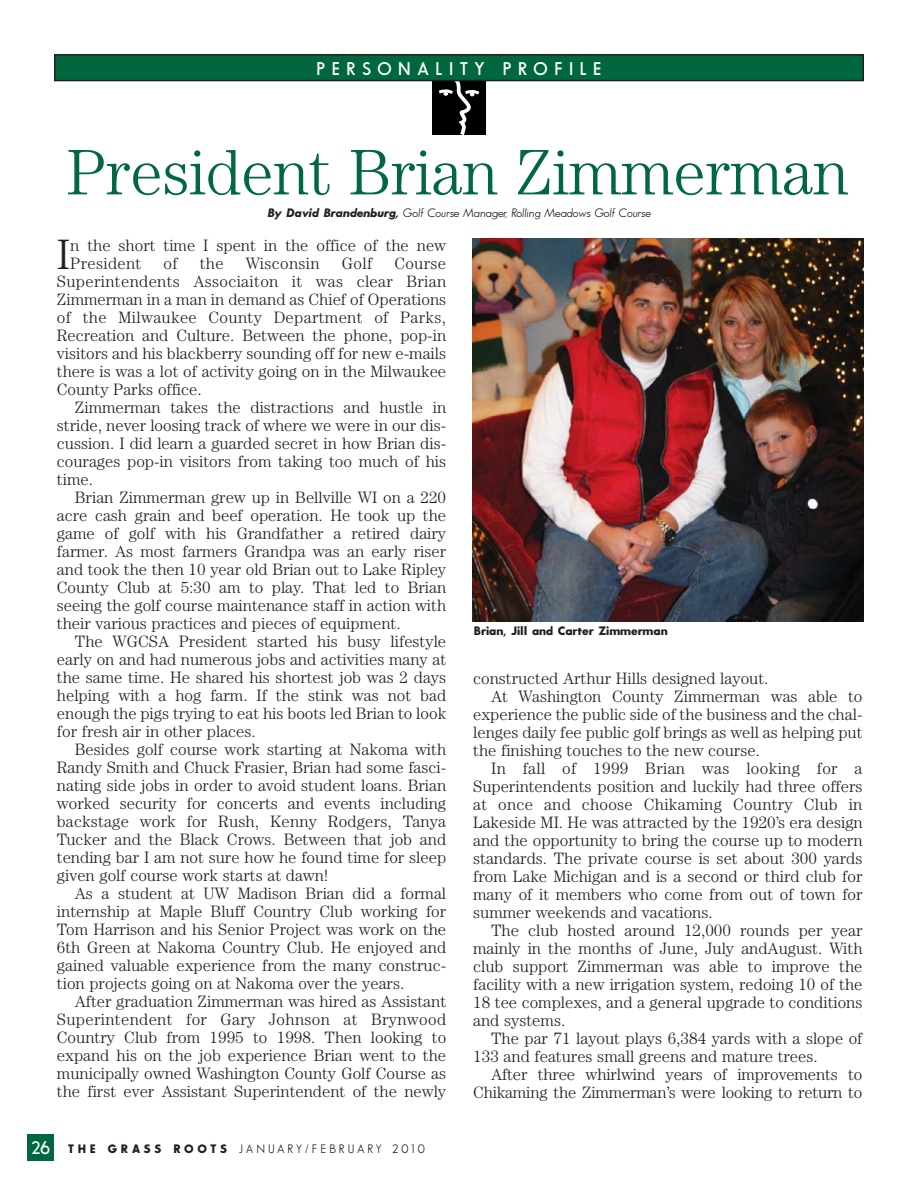
<style>
.page{position:relative;width:918px;height:1188px;background:#fff}
.page>*{position:absolute;margin:0;border:0;box-sizing:border-box;transform-origin:0 0}
.t1{font:300 64.5px "Century";letter-spacing:-.005em;color:#00673e}
.t2{font:300 42.6px "Century";color:#231f20}
.t3{font:600 18px "Sans Serif FLF";letter-spacing:.355em;color:#fff}
.t4{font:300 16.5px/18px "Century";color:#231f20}
.t5{font:300 16.5px "Century";letter-spacing:.02em;color:#231f20}
.t6{font:italic 12px "Sans Serif FLF";color:#231f20}
.t7{font:12px "Sans Serif FLF";letter-spacing:.22em;color:#231f20}
.t8{font:700 12px "Sans Serif FLF";color:#231f20}
.s1{font-weight:700}
.s2{font-weight:600;font-size:18px;color:#fff}
</style>
<div class="page">
<div style="left:432px;top:81px;width:54px;height:53px;background:#000"></div>
<svg style="left:438px;top:81px;width:42px;height:54px"></svg>
<div style="left:27px;top:1134px;width:27px;height:27px;background:#00673e"></div>
<div style="left:55px;top:55px;width:808px;height:26px;background:#00673e"></div>
<div style="left:54px;top:54px;width:810px;height:27px;border:2px solid #231f20"></div>
<img style="left:472px;top:239px;width:392px;height:382px">
<p class="t3" style="left:317px;top:61px;width:286px">PERSONALITY PROFILE</p>
<p class="t1" style="left:66px;top:150px;width:784px">President Brian Zimmerman</p>
<p class="t6" style="left:267px;top:209px;width:385px"><span class="s1">By David Brandenburg,</span> Golf Course Manager, Rolling Meadows Golf Course</p>
<p class="t2" style="left:57px;top:240px;width:15px">I</p>
<p class="t4" style="left:70px;top:238px;width:377px">n the short time I spent in the office of the new<br>President</p>
<p class="t4" style="left:164px;top:256px;width:16px">of</p>
<p class="t4" style="left:200px;top:256px;width:25px">the</p>
<p class="t5" style="left:246px;top:258px;width:75px">Wisconsin</p>
<p class="t4" style="left:342px;top:256px;width:32px">Golf</p>
<p class="t4" style="left:394px;top:256px;width:53px">Course</p>
<p class="t5" style="left:57px;top:276px;width:391px">Superintendents Associaiton it was clear Brian</p>
<p class="t4" style="left:57px;top:292px;width:391px">Zimmerman in a man in demand as Chief of Operations</p>
<p class="t5" style="left:57px;top:312px;width:391px">of the Milwaukee County Department of Parks,</p>
<p class="t4" style="left:57px;top:328px;width:391px">Recreation and Culture. Between the phone, pop-in</p>
<p class="t4" style="left:57px;top:346px;width:391px">visitors and his blackberry sounding off for new e-mails</p>
<p class="t4" style="left:57px;top:364px;width:391px">there is was a lot of activity going on in the Milwaukee</p>
<p class="t4" style="left:57px;top:382px;width:146px">County Parks office.</p>
<p class="t4" style="left:75px;top:400px;width:373px">Zimmerman takes the distractions and hustle in</p>
<p class="t4" style="left:57px;top:418px;width:391px">stride, never loosing track of where we were in our dis-</p>
<p class="t4" style="left:57px;top:436px;width:391px">cussion. I did learn a guarded secret in how Brian dis-</p>
<p class="t4" style="left:57px;top:454px;width:391px">courages pop-in visitors from taking too much of his</p>
<p class="t4" style="left:57px;top:472px;width:38px">time.</p>
<p class="t4" style="left:75px;top:490px;width:373px">Brian Zimmerman grew up in Bellville WI on a 220</p>
<p class="t4" style="left:57px;top:508px;width:391px">acre cash grain and beef operation. He took up the</p>
<p class="t4" style="left:57px;top:526px;width:391px">game of golf with his Grandfather a retired dairy</p>
<p class="t4" style="left:57px;top:544px;width:391px">farmer. As most farmers Grandpa was an early riser</p>
<p class="t4" style="left:57px;top:562px;width:391px">and took the then 10 year old Brian out to Lake Ripley</p>
<p class="t4" style="left:57px;top:580px;width:391px">County Club at 5:30 am to play. That led to Brian</p>
<p class="t4" style="left:57px;top:598px;width:391px">seeing the golf course maintenance staff in action with</p>
<p class="t4" style="left:57px;top:616px;width:345px">their various practices and pieces of equipment.</p>
<p class="t4" style="left:75px;top:634px;width:373px">The WGCSA President started his busy lifestyle</p>
<p class="t4" style="left:57px;top:652px;width:391px">early on and had numerous jobs and activities many at</p>
<p class="t4" style="left:57px;top:670px;width:391px">the same time. He shared his shortest job was 2 days</p>
<p class="t4" style="left:57px;top:688px;width:391px">helping with a hog farm. If the stink was not bad</p>
<p class="t4" style="left:57px;top:706px;width:391px">enough the pigs trying to eat his boots led Brian to look</p>
<p class="t4" style="left:57px;top:724px;width:200px">for fresh air in other places.</p>
<p class="t4" style="left:75px;top:742px;width:373px">Besides golf course work starting at Nakoma with</p>
<p class="t4" style="left:57px;top:760px;width:391px">Randy Smith and Chuck Frasier, Brian had some fasci-</p>
<p class="t4" style="left:57px;top:778px;width:391px">nating side jobs in order to avoid student loans. Brian</p>
<p class="t4" style="left:57px;top:796px;width:391px">worked security for concerts and events including</p>
<p class="t4" style="left:57px;top:814px;width:391px">backstage work for Rush, Kenny Rodgers, Tanya</p>
<p class="t4" style="left:57px;top:832px;width:391px">Tucker and the Black Crows. Between that job and</p>
<p class="t4" style="left:57px;top:850px;width:391px">tending bar I am not sure how he found time for sleep</p>
<p class="t4" style="left:57px;top:868px;width:273px">given golf course work starts at dawn!</p>
<p class="t4" style="left:75px;top:886px;width:373px">As a student at UW Madison Brian did a formal</p>
<p class="t4" style="left:57px;top:904px;width:391px">internship at Maple Bluff Country Club working for</p>
<p class="t4" style="left:57px;top:922px;width:391px">Tom Harrison and his Senior Project was work on the</p>
<p class="t4" style="left:57px;top:940px;width:391px">6th Green at Nakoma Country Club. He enjoyed and</p>
<p class="t4" style="left:57px;top:958px;width:391px">gained valuable experience from the many construc-</p>
<p class="t4" style="left:57px;top:976px;width:349px">tion projects going on at Nakoma over the years.</p>
<p class="t4" style="left:75px;top:994px;width:373px">After graduation Zimmerman was hired as Assistant</p>
<p class="t5" style="left:57px;top:1014px;width:391px">Superintendent for Gary Johnson at Brynwood</p>
<p class="t4" style="left:57px;top:1030px;width:391px">Country Club from 1995 to 1998. Then looking to</p>
<p class="t4" style="left:57px;top:1048px;width:391px">expand his on the job experience Brian went to the</p>
<p class="t4" style="left:57px;top:1066px;width:391px">municipally owned Washington County Golf Course as</p>
<p class="t4" style="left:57px;top:1084px;width:391px">the first ever Assistant Superintendent of the newly</p>
<p class="t7" style="left:30px;top:1144px;width:396px"><span class="s2">26</span> <span class="s1">THE GRASS ROOTS</span> JANUARY/FEBRUARY 2010</p>
<p class="t8" style="left:474px;top:626px;width:195px">Brian, Jill and Carter Zimmerman</p>
<p class="t4" style="left:473px;top:671px;width:297px">constructed Arthur Hills designed layout.</p>
<p class="t4" style="left:491px;top:689px;width:373px">At Washington County Zimmerman was able to</p>
<p class="t4" style="left:473px;top:707px;width:391px">experience the public side of the business and the chal-</p>
<p class="t4" style="left:473px;top:725px;width:391px">lenges daily fee public golf brings as well as helping put</p>
<p class="t4" style="left:473px;top:743px;width:288px">the finishing touches to the new course.</p>
<p class="t5" style="left:491px;top:763px;width:373px">In fall of 1999 Brian was looking for a</p>
<p class="t4" style="left:473px;top:779px;width:391px">Superintendents position and luckily had three offers</p>
<p class="t5" style="left:473px;top:799px;width:391px">at once and choose Chikaming Country Club in</p>
<p class="t4" style="left:473px;top:815px;width:391px">Lakeside MI. He was attracted by the 1920’s era design</p>
<p class="t4" style="left:473px;top:833px;width:391px">and the opportunity to bring the course up to modern</p>
<p class="t4" style="left:473px;top:851px;width:391px">standards. The private course is set about 300 yards</p>
<p class="t4" style="left:473px;top:869px;width:391px">from Lake Michigan and is a second or third club for</p>
<p class="t4" style="left:473px;top:887px;width:391px">many of it members who come from out of town for</p>
<p class="t4" style="left:473px;top:905px;width:241px">summer weekends and vacations.</p>
<p class="t4" style="left:491px;top:923px;width:373px">The club hosted around 12,000 rounds per year</p>
<p class="t4" style="left:473px;top:941px;width:391px">mainly in the months of June, July andAugust. With</p>
<p class="t4" style="left:473px;top:959px;width:391px">club support Zimmerman was able to improve the</p>
<p class="t4" style="left:473px;top:977px;width:391px">facility with a new irrigation system, redoing 10 of the</p>
<p class="t4" style="left:473px;top:995px;width:391px">18 tee complexes, and a general upgrade to conditions</p>
<p class="t4" style="left:473px;top:1013px;width:94px">and systems.</p>
<p class="t4" style="left:491px;top:1031px;width:373px">The par 71 layout plays 6,384 yards with a slope of</p>
<p class="t4" style="left:473px;top:1049px;width:346px">133 and features small greens and mature trees.</p>
<p class="t4" style="left:491px;top:1067px;width:373px">After three whirlwind years of improvements to</p>
<p class="t4" style="left:473px;top:1085px;width:391px">Chikaming the Zimmerman’s were looking to return to</p>
</div>
